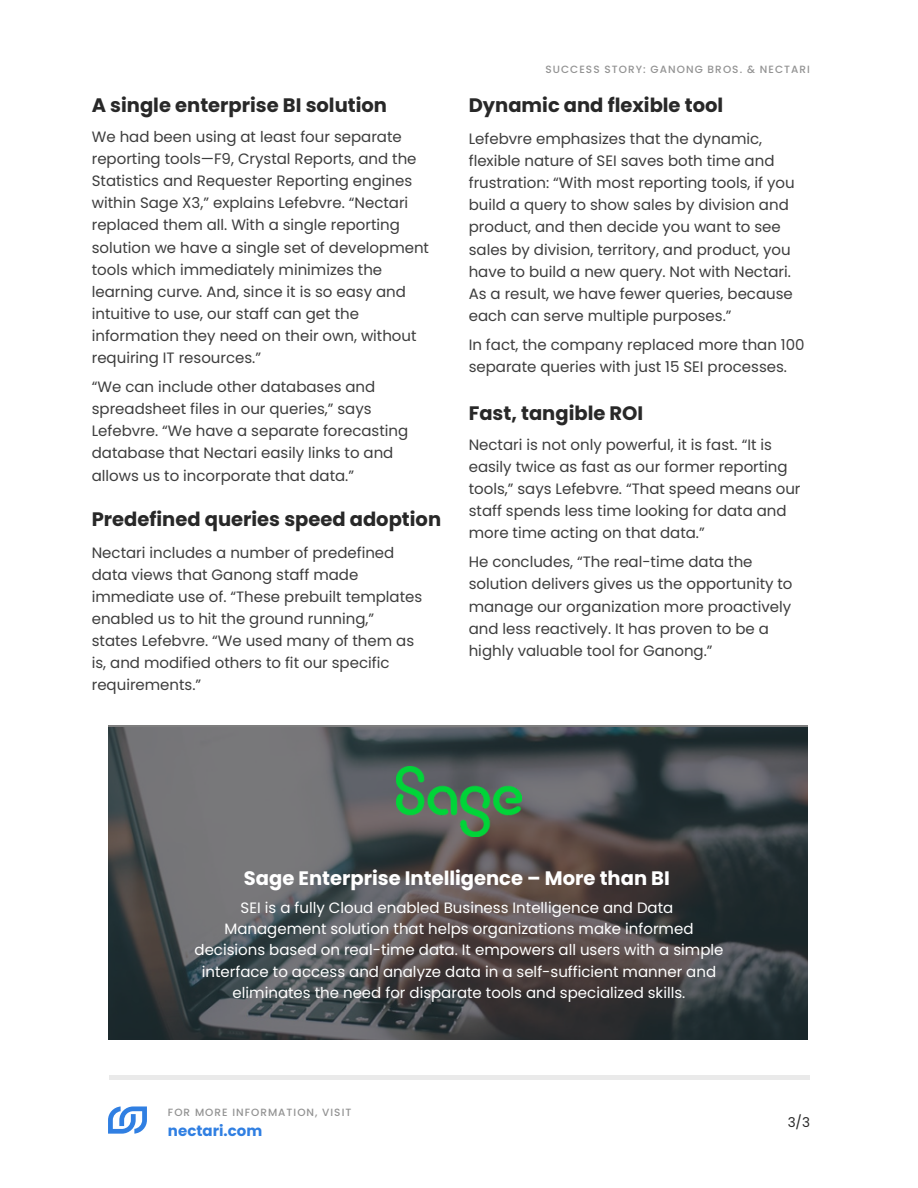
<style>
.page{position:relative;width:918px;height:1188px;background:#fff}
.page>*{position:absolute;margin:0;border:0;box-sizing:border-box;transform-origin:0 0}
.t1{font:700 19.5px "Poppins";color:#282828}
.t2{font:700 19.5px "Poppins";color:#fff}
.t3{font:15px/22.2px "Poppins";color:#3d3d3d}
.t4{font:15px/21.3px "Poppins";color:#fff;text-align:center}
.t5{font:700 15px "Poppins";color:#307fe2}
.t6{font:13.5px "Poppins";color:#282828}
.t7{font:500 10.5px "Poppins";letter-spacing:.1em;color:#939393}
</style>
<div class="page">
<div style="left:109px;top:1075px;width:700px;height:5px;background:#eaeaea"></div>
<svg style="left:108px;top:1106px;width:39px;height:28px"></svg>
<img style="left:109px;top:726px;width:698px;height:314px">
<img style="left:396px;top:766px;width:125px;height:70px">
<h1 class="t1" style="left:92px;top:92px;width:297px">A single enterprise BI solution</h1>
<p class="t3" style="left:92px;top:126px;width:339px">We had been using at least four separate reporting tools—F9, Crystal Reports, and the Statistics and Requester Reporting engines within Sage X3,” explains Lefebvre. “Nectari replaced them all. With a single reporting solution we have a single set of development tools which immediately minimizes the learning curve. And, since it is so easy and intuitive to use, our staff can get the information they need on their own, without requiring IT resources.”</p>
<p class="t3" style="left:92px;top:376px;width:318px">“We can include other databases and spreadsheet files in our queries,” says Lefebvre. “We have a separate forecasting database that Nectari easily links to and allows us to incorporate that data.”</p>
<h1 class="t1" style="left:92px;top:506px;width:351px">Predefined queries speed adoption</h1>
<p class="t3" style="left:92px;top:541px;width:332px">Nectari includes a number of predefined data views that Ganong staff made immediate use of. “These prebuilt templates enabled us to hit the ground running,” states Lefebvre. “We used many of them as is, and modified others to fit our specific requirements.”</p>
<p class="t7" style="left:545px;top:61px;width:266px">SUCCESS STORY: GANONG BROS. &amp; NECTARI</p>
<h1 class="t1" style="left:469px;top:92px;width:256px">Dynamic and flexible tool</h1>
<p class="t3" style="left:469px;top:128px;width:327px">Lefebvre emphasizes that the dynamic, flexible nature of SEI saves both time and frustration: “With most reporting tools, if you build a query to show sales by division and product, and then decide you want to see sales by division, territory, and product, you have to build a new query. Not with Nectari.<br>As a result, we have fewer queries, because each can serve multiple purposes.”</p>
<p class="t3" style="left:469px;top:333px;width:337px">In fact, the company replaced more than 100 separate queries with just 15 SEI processes.</p>
<h1 class="t1" style="left:469px;top:400px;width:176px">Fast, tangible ROI</h1>
<p class="t3" style="left:469px;top:434px;width:333px">Nectari is not only powerful, it is fast. “It is easily twice as fast as our former reporting tools,” says Lefebvre. “That speed means our staff spends less time looking for data and more time acting on that data.”</p>
<p class="t3" style="left:469px;top:551px;width:325px">He concludes, “The real-time data the solution delivers gives us the opportunity to manage our organization more proactively and less reactively. It has proven to be a highly valuable tool for Ganong.”</p>
<h1 class="t2" style="left:244px;top:865px;width:427px">Sage Enterprise Intelligence – More than BI</h1>
<p class="t4" style="left:195px;top:897px;width:530px">SEI is a fully Cloud enabled Business Intelligence and Data Management solution that helps organizations make informed decisions based on real-time data. It empowers all users with a simple interface to access and analyze data in a self-sufficient manner and eliminates the need for disparate tools and specialized skills.</p>
<p class="t7" style="left:168px;top:1105px;width:185px">FOR MORE INFORMATION, VISIT</p>
<p class="t5" style="left:168px;top:1121px;width:96px">nectari.com</p>
<p class="t6" style="left:788px;top:1113px;width:24px">3/3</p>
</div>
